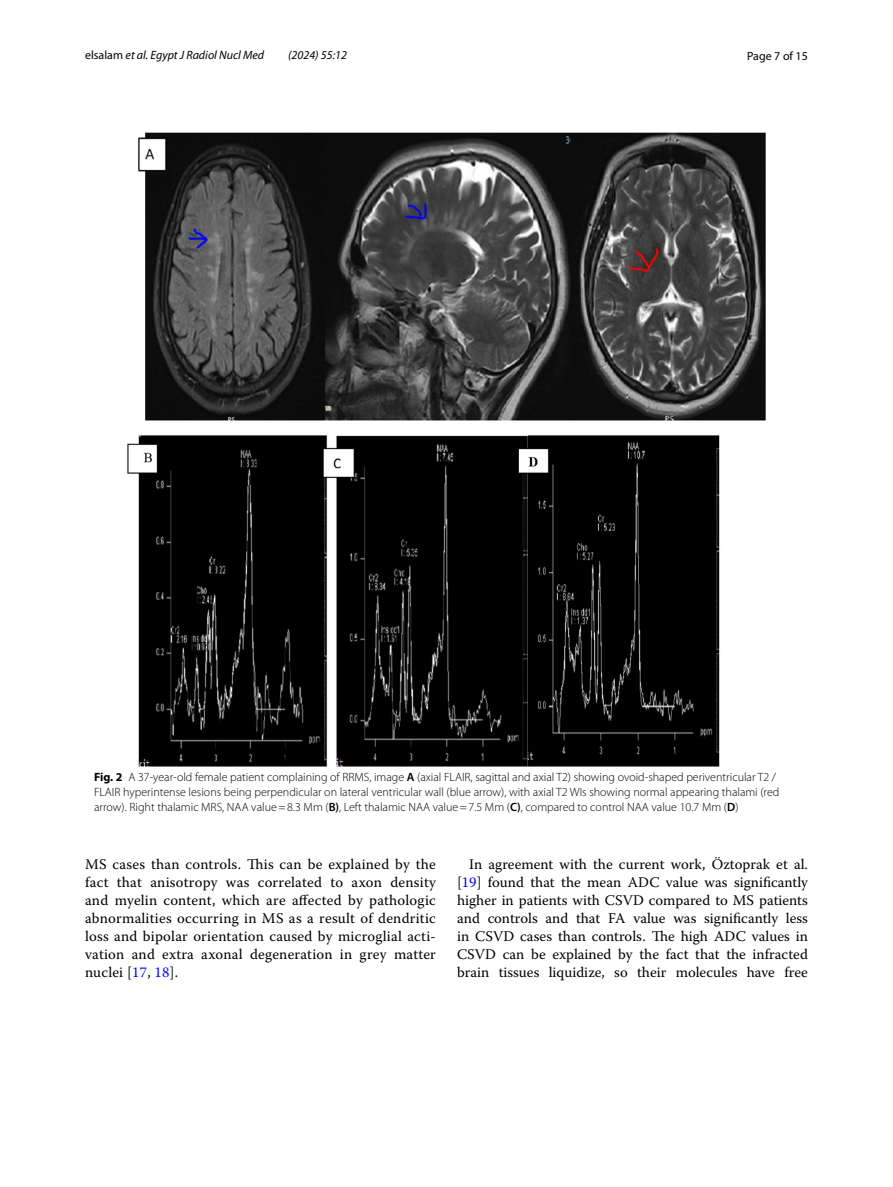
<style>
.page{position:relative;width:893px;height:1187px;background:#fff}
.page>*{position:absolute;margin:0;border:0;box-sizing:border-box;transform-origin:0 0}
.t1{font:14.7px/18px "Warnock Pro";letter-spacing:.005em;color:#000;text-align:justify}
.t2{font:300 12px/15px "Myriad Pro";color:#000}
.t3{font:italic 12px "Myriad Pro";color:#000}
.t4{font:12px "Myriad Pro";color:#000}
.s1{font-style:normal}
.s2{font-weight:700}
.s3{font-weight:600}
.s4{color:#00f}
</style>
<div class="page">
<img style="left:128px;top:133px;width:637px;height:633px">
<p class="t3" style="left:85px;top:48px;width:181px"><span class="s1">elsalam</span> et al. Egypt J Radiol Nucl Med</p>
<p class="t3" style="left:288px;top:48px;width:60px">(2024) 55:12</p>
<p class="t4" style="left:747px;top:48px;width:62px">Page 7 of 15</p>
<p class="t2" style="left:94px;top:769px;width:687px"><span class="s2">Fig. 2</span> A 37-year-old female patient complaining of RRMS, image <span class="s3">A</span> (axial FLAIR, sagittal and axial T2) showing ovoid-shaped periventricular T2 /<br>FLAIR hyperintense lesions being perpendicular on lateral ventricular wall (blue arrow), with axial T2 WIs showing normal appearing thalami (red arrow). Right thalamic MRS, NAA value=8.3 Mm (<span class="s3">B)</span>, Left thalamic NAA value=7.5 Mm (<span class="s3">C)</span>, compared to control NAA value 10.7 Mm (<span class="s3">D</span>)</p>
<p class="t1" style="left:85px;top:854px;width:352px">MS cases than controls. This can be explained by the fact that anisotropy was correlated to axon density and myelin content, which are affected by pathologic abnormalities occurring in MS as a result of dendritic loss and bipolar orientation caused by microglial acti&shy;vation and extra axonal degeneration in grey matter nuclei [<span class="s4">17</span>, <span class="s4">18</span>].</p>
<p class="t1" style="left:457px;top:854px;width:352px;text-indent:12px">In agreement with the current work, Öztoprak et al. [<span class="s4">19</span>] found that the mean ADC value was significantly higher in patients with CSVD compared to MS patients and controls and that FA value was significantly less in CSVD cases than controls. The high ADC values in CSVD can be explained by the fact that the infracted brain tissues liquidize, so their molecules have free</p>
</div>
